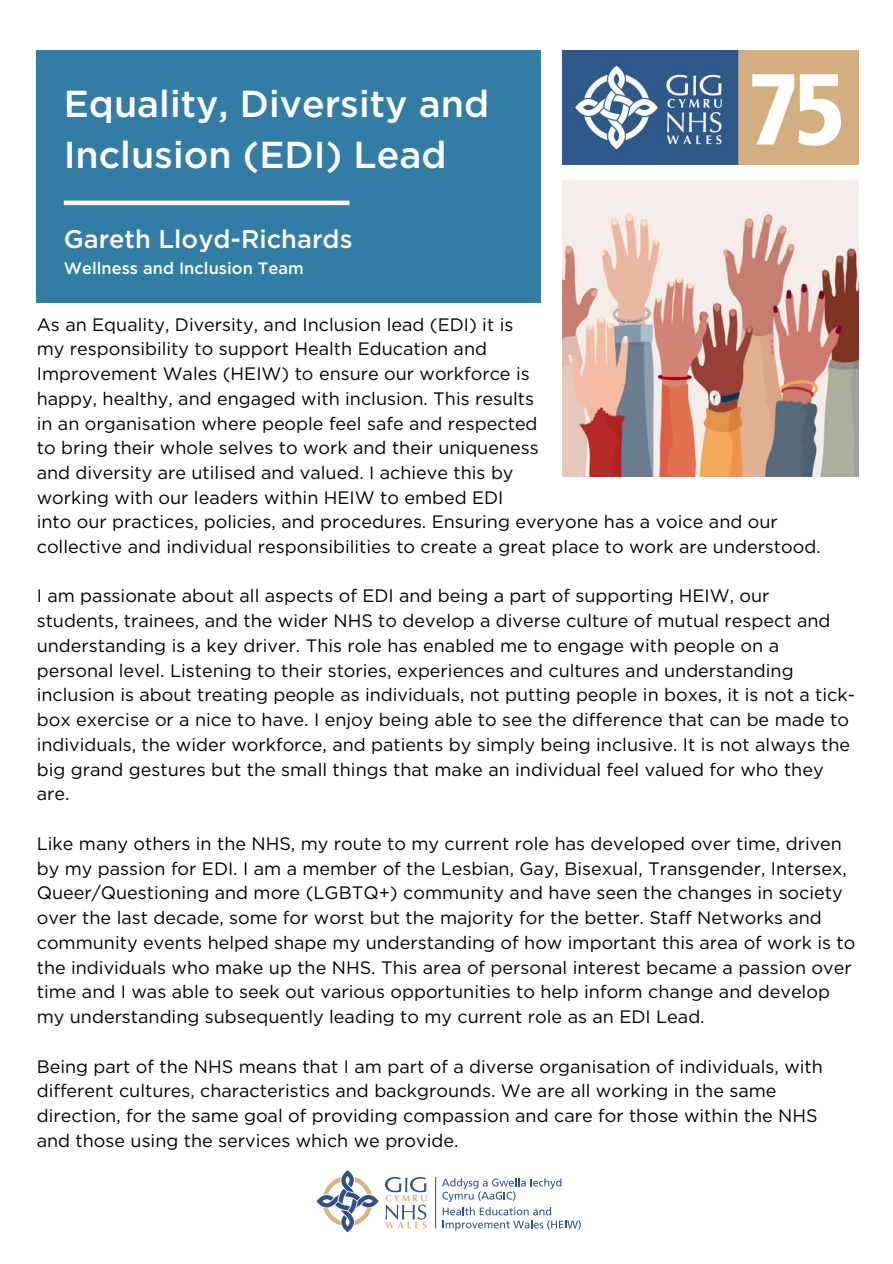
<style>
.page{position:relative;width:893px;height:1264px;background:#fff}
.page>*{position:absolute;margin:0;border:0;box-sizing:border-box;transform-origin:0 0}
.t1{font:500 37.5px/51.8px "Gotham";color:#fff}
.t2{font:500 25.5px "Gotham";color:#fff}
.t3{font:18px/24.8px "Gotham";color:#000}
.t4{font:500 16.5px "Gotham";color:#fff}
</style>
<div class="page">
<img style="left:563px;top:180px;width:295px;height:296px">
<hr style="left:435px;top:1176px;width:1px;height:52px;background:#325083">
<svg style="left:316px;top:1170px;width:62px;height:62px"></svg>
<svg style="left:385px;top:1177px;width:41px;height:51px"></svg>
<svg style="left:442px;top:1178px;width:139px;height:52px"></svg>
<img style="left:563px;top:50px;width:295px;height:114px">
<div style="left:37px;top:50px;width:504px;height:252px;background:#317da6"></div>
<hr style="left:64px;top:201px;width:285px;height:4px;background:#fff">
<p class="t1" style="left:64px;top:79px;width:427px">Equality, Diversity and<br>Inclusion (EDI) Lead</p>
<p class="t2" style="left:64px;top:228px;width:290px">Gareth Lloyd-Richards</p>
<p class="t4" style="left:64px;top:261px;width:241px">Wellness and Inclusion Team</p>
<p class="t3" style="left:37px;top:313px;width:503px">As an Equality, Diversity, and Inclusion lead (EDI) it is my responsibility to support Health Education and Improvement Wales (HEIW) to ensure our workforce is happy, healthy, and engaged with inclusion. This results in an organisation where people feel safe and respected to bring their whole selves to work and their uniqueness and diversity are utilised and valued. I achieve this by working with our leaders within HEIW to embed EDI</p>
<p class="t3" style="left:37px;top:510px;width:785px">into our practices, policies, and procedures. Ensuring everyone has a voice and our collective and individual responsibilities to create a great place to work are understood.</p>
<p class="t3" style="left:37px;top:584px;width:819px">I am passionate about all aspects of EDI and being a part of supporting HEIW, our students, trainees, and the wider NHS to develop a diverse culture of mutual respect and understanding is a key driver. This role has enabled me to engage with people on a personal level. Listening to their stories, experiences and cultures and understanding inclusion is about treating people as individuals, not putting people in boxes, it is not a tick&shy;box exercise or a nice to have. I enjoy being able to see the difference that can be made to individuals, the wider workforce, and patients by simply being inclusive. It is not always the big grand gestures but the small things that make an individual feel valued for who they are.</p>
<p class="t3" style="left:37px;top:832px;width:820px">Like many others in the NHS, my route to my current role has developed over time, driven by my passion for EDI. I am a member of the Lesbian, Gay, Bisexual, Transgender, Intersex, Queer/Questioning and more (LGBTQ+) community and have seen the changes in society over the last decade, some for worst but the majority for the better. Staff Networks and community events helped shape my understanding of how important this area of work is to the individuals who make up the NHS. This area of personal interest became a passion over time and I was able to seek out various opportunities to help inform change and develop my understanding subsequently leading to my current role as an EDI Lead.</p>
<p class="t3" style="left:37px;top:1054px;width:787px">Being part of the NHS means that I am part of a diverse organisation of individuals, with different cultures, characteristics and backgrounds. We are all working in the same direction, for the same goal of providing compassion and care for those within the NHS and those using the services which we provide.</p>
</div>
